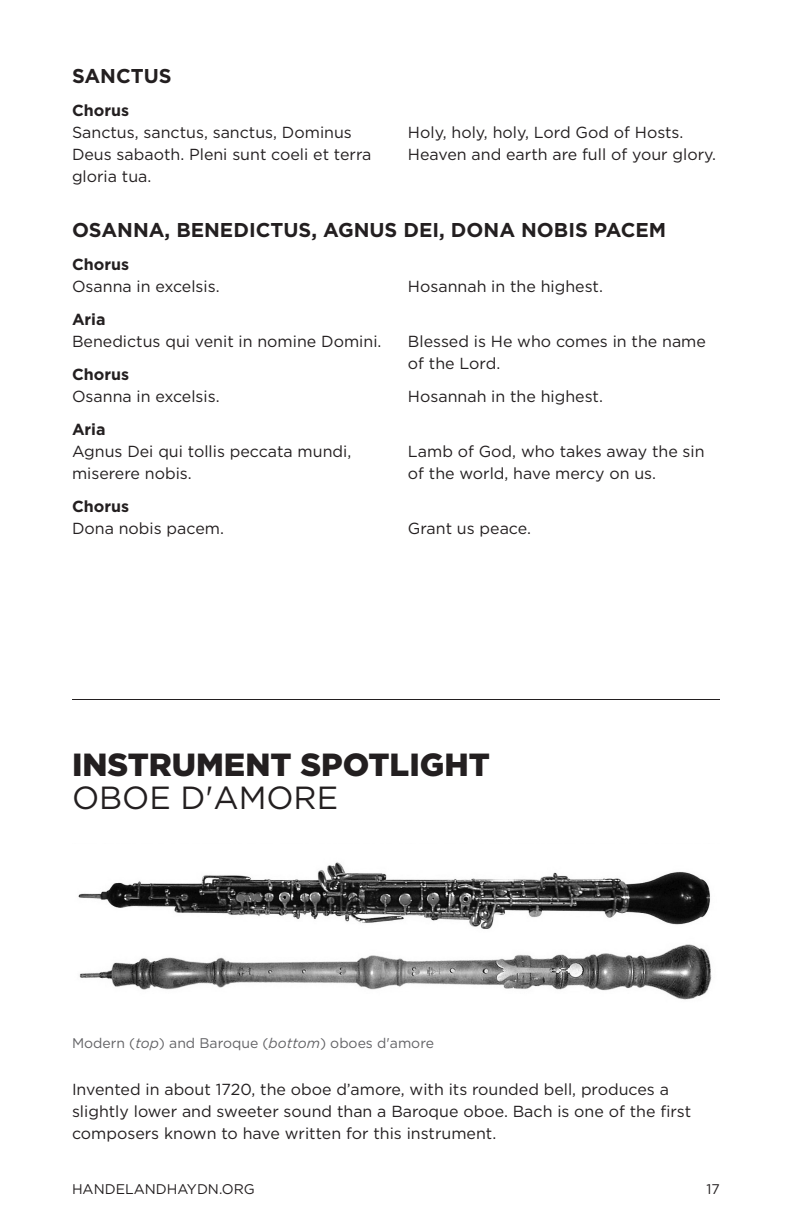
<style>
.page{position:relative;width:792px;height:1224px;background:#fff}
.page>*{position:absolute;margin:0;border:0;box-sizing:border-box;transform-origin:0 0}
.Heading_1{font:900 32px/33px "Gotham";color:#231f20}
.t1{font:700 20px "Gotham";color:#231f20}
.t2{font:16px/22px "Gotham";color:#231f20}
.t3{font:14px "Gotham";color:#636366}
.t4{font:14px "Gotham";color:#231f20}
.s1{font-weight:700}
.s2{font-weight:400}
.s3{font-style:italic}
</style>
<div class="page">
<img style="left:78px;top:862px;width:634px;height:138px">
<hr style="left:72px;top:699px;width:648px;height:1px;background:#231f20">
<p class="t1" style="left:72px;top:63px;width:101px">SANCTUS</p>
<p class="t2" style="left:72px;top:99px;width:301px"><span class="s1">Chorus<br></span>Sanctus, sanctus, sanctus, Dominus<br>Deus sabaoth. Pleni sunt coeli et terra gloria tua.</p>
<p class="t2" style="left:408px;top:121px;width:310px">Holy, holy, holy, Lord God of Hosts.<br>Heaven and earth are full of your glory.</p>
<p class="t1" style="left:72px;top:217px;width:596px">OSANNA, BENEDICTUS, AGNUS DEI, DONA NOBIS PACEM</p>
<p class="t2" style="left:72px;top:253px;width:149px"><span class="s1">Chorus<br></span>Osanna in excelsis.</p>
<p class="t2" style="left:72px;top:308px;width:311px"><span class="s1">Aria<br></span>Benedictus qui venit in nomine Domini.</p>
<p class="t2" style="left:72px;top:363px;width:149px"><span class="s1">Chorus<br></span>Osanna in excelsis.</p>
<p class="t2" style="left:72px;top:418px;width:281px"><span class="s1">Aria<br></span>Agnus Dei qui tollis peccata mundi, miserere nobis.</p>
<p class="t2" style="left:72px;top:495px;width:153px"><span class="s1">Chorus<br></span>Dona nobis pacem.</p>
<p class="t2" style="left:408px;top:275px;width:197px">Hosannah in the highest.</p>
<p class="t2" style="left:408px;top:330px;width:300px">Blessed is He who comes in the name of the Lord.</p>
<p class="t2" style="left:408px;top:385px;width:197px">Hosannah in the highest.</p>
<p class="t2" style="left:408px;top:440px;width:298px">Lamb of God, who takes away the sin of the world, have mercy on us.</p>
<p class="t2" style="left:408px;top:517px;width:125px">Grant us peace.</p>
<p class="Heading_1" style="left:72px;top:748px;width:419px">INSTRUMENT SPOTLIGHT<br><span class="s2">OBOE D'AMORE</span></p>
<p class="t3" style="left:72px;top:1034px;width:364px">Modern (<span class="s3">top</span>) and Baroque (<span class="s3">bottom</span>) oboes d'amore</p>
<p class="t2" style="left:72px;top:1078px;width:621px">Invented in about 1720, the oboe d’amore, with its rounded bell, produces a slightly lower and sweeter sound than a Baroque oboe. Bach is one of the first composers known to have written for this instrument.</p>
<p class="t4" style="left:72px;top:1180px;width:184px">HANDELANDHAYDN.ORG</p>
<p class="t4" style="left:707px;top:1180px;width:15px">17</p>
</div>
